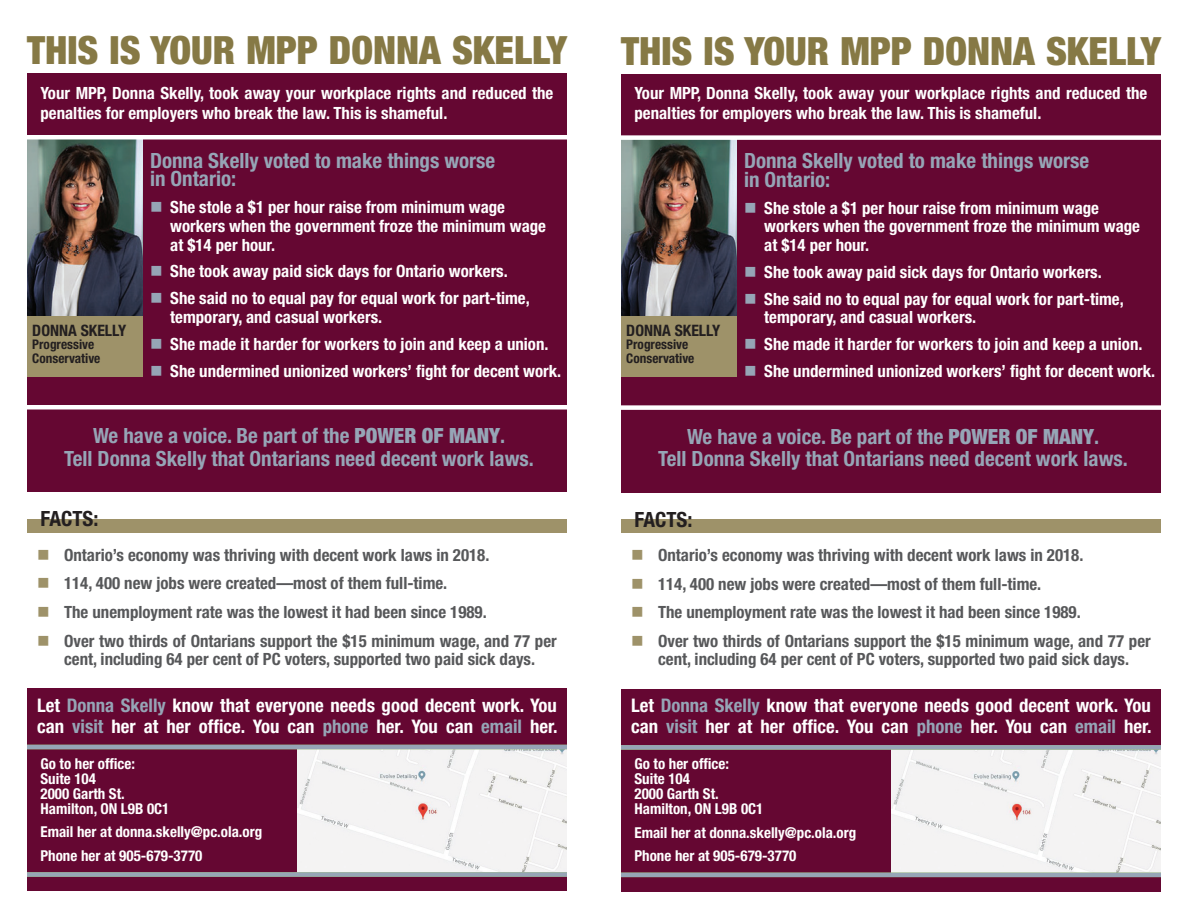
<style>
.page{position:relative;width:1188px;height:918px;background:#fff}
.page>*{position:absolute;margin:0;border:0;box-sizing:border-box;transform-origin:0 0}
.t1{font:900 condensed 39px "Helvetica Neue LT Std";color:#867945}
.t2{font:700 condensed 21px/22.5px "Helvetica Neue LT Std";color:#96a5b6;text-align:center}
.t3{font:700 condensed 21px "Helvetica Neue LT Std";color:#231f20}
.t4{font:700 condensed 18.75px/21px "Helvetica Neue LT Std";color:#fff}
.t5{font:700 condensed 16.8px/18.8px "Helvetica Neue LT Std";color:#fff}
.t6{font:700 condensed 16.8px/18px "Helvetica Neue LT Std";color:#57585a;text-align:center}
.t7{font:700 condensed 15.75px "Helvetica Neue LT Std";color:#231f20}
.t8{font:700 condensed 15px/15px "Helvetica Neue LT Std";color:#fff}
.t9{font:700 condensed 13.35px/13.5px "Helvetica Neue LT Std";color:#231f20}
.s1{color:#96a5b6}
.s2{font-weight:900}
.s3{color:#9e9269}
</style>
<div class="page">
<div style="left:27px;top:74px;width:540px;height:418px;background:#650732"></div>
<div style="left:27px;top:688px;width:540px;height:203px;background:#650732"></div>
<div style="left:27px;top:519px;width:540px;height:13px;background:#9e9269"></div>
<img style="left:297px;top:749px;width:270px;height:123px">
<img style="left:27px;top:140px;width:115px;height:176px">
<div style="left:27px;top:316px;width:115px;height:60px;background:#9e9269"></div>
<hr style="left:27px;top:745px;width:540px;height:4px;background:#96a5b6">
<div style="left:27px;top:872px;width:540px;height:5px;background:#96a5b6"></div>
<div style="left:0;top:135px;width:594px;height:5px;background:#fff"></div>
<div style="left:0;top:405px;width:594px;height:5px;background:#fff"></div>
<div style="left:621px;top:74px;width:540px;height:418px;background:#650732"></div>
<div style="left:621px;top:689px;width:540px;height:202px;background:#650732"></div>
<div style="left:621px;top:519px;width:540px;height:14px;background:#9e9269"></div>
<img style="left:891px;top:750px;width:270px;height:123px">
<img style="left:621px;top:140px;width:115px;height:176px">
<div style="left:621px;top:316px;width:115px;height:61px;background:#9e9269"></div>
<div style="left:621px;top:745px;width:540px;height:5px;background:#96a5b6"></div>
<hr style="left:621px;top:873px;width:540px;height:4px;background:#96a5b6">
<div style="left:594px;top:135px;width:594px;height:5px;background:#fff"></div>
<div style="left:594px;top:405px;width:594px;height:5px;background:#fff"></div>
<p class="t1" style="left:27px;top:26px;width:541px">THIS IS YOUR MPP DONNA SKELLY</p>
<p class="t5" style="left:40px;top:83px;width:514px;line-height:19.5px">Your MPP, Donna Skelly, took away your workplace rights and reduced the penalties for employers who break the law. This is shameful.</p>
<p class="t7" style="left:32px;top:320px;width:95px">DONNA SKELLY</p>
<p class="t9" style="left:32px;top:337px;width:70px">Progressive<br>Conservative</p>
<p class="t2" style="left:150px;top:150px;width:347px;line-height:18.8px;text-align:left">Donna Skelly voted to make things worse in Ontario:</p>
<p class="t5" style="left:170px;top:198px;width:377px;text-indent:-20px"><span class="s1">■</span> She stole a $1 per hour raise from minimum wage workers when the government froze the minimum wage at $14 per hour.</p>
<p class="t5" style="left:150px;top:262px;width:359px"><span class="s1">■</span> She took away paid sick days for Ontario workers.</p>
<p class="t5" style="left:170px;top:289px;width:361px;text-indent:-20px"><span class="s1">■</span> She said no to equal pay for equal work for part-time, temporary, and casual workers.</p>
<p class="t5" style="left:150px;top:334px;width:400px"><span class="s1">■</span> She made it harder for workers to join and keep a union.</p>
<p class="t5" style="left:150px;top:361px;width:413px"><span class="s1">■</span> She undermined unionized workers’ fight for decent work.</p>
<p class="t2" style="left:64px;top:424px;width:471px">We have a voice. Be part of the <span class="s2">POWER OF MANY</span>.<br>Tell Donna Skelly that Ontarians need decent work laws.</p>
<p class="t3" style="left:40px;top:506px;width:59px">FACTS:</p>
<p class="t6" style="left:37px;top:545px;width:454px"><span class="s3">■</span> Ontario’s economy was thriving with decent work laws in 2018.</p>
<p class="t6" style="left:37px;top:574px;width:412px"><span class="s3">■</span> 114, 400 new jobs were created—most of them full-time.</p>
<p class="t6" style="left:37px;top:603px;width:451px"><span class="s3">■</span> The unemployment rate was the lowest it had been since 1989.</p>
<p class="t6" style="left:37px;top:632px;width:521px"><span class="s3">■</span> Over two thirds of Ontarians support the $15 minimum wage, and 77 per cent, including 64 per cent of PC voters, supported two paid sick days.</p>
<p class="t4" style="left:37px;top:694px;width:522px">Let <span class="s1">Donna Skelly</span> know that everyone needs good decent work. You can <span class="s1">visit</span> her at her office. You can <span class="s1">phone</span> her. You can <span class="s1">email</span> her.</p>
<p class="t8" style="left:40px;top:756px;width:130px">Go to her office:<br>Suite 104<br>2000 Garth St.<br>Hamilton, ON L9B 0C1</p>
<p class="t8" style="left:40px;top:820px;width:223px;line-height:23.7px">Email her at donna.skelly@pc.ola.org<br>Phone her at 905-679-3770</p>
<p class="t1" style="left:621px;top:27px;width:541px">THIS IS YOUR MPP DONNA SKELLY</p>
<p class="t5" style="left:634px;top:83px;width:514px;line-height:19.5px">Your MPP, Donna Skelly, took away your workplace rights and reduced the penalties for employers who break the law. This is shameful.</p>
<p class="t7" style="left:626px;top:321px;width:95px">DONNA SKELLY</p>
<p class="t9" style="left:626px;top:338px;width:70px">Progressive<br>Conservative</p>
<p class="t2" style="left:744px;top:151px;width:347px;line-height:18.8px;text-align:left">Donna Skelly voted to make things worse in Ontario:</p>
<p class="t5" style="left:764px;top:198px;width:377px;text-indent:-20px"><span class="s1">■</span> She stole a $1 per hour raise from minimum wage workers when the government froze the minimum wage at $14 per hour.</p>
<p class="t5" style="left:744px;top:262px;width:359px"><span class="s1">■</span> She took away paid sick days for Ontario workers.</p>
<p class="t5" style="left:764px;top:289px;width:361px;text-indent:-20px"><span class="s1">■</span> She said no to equal pay for equal work for part-time, temporary, and casual workers.</p>
<p class="t5" style="left:744px;top:335px;width:400px"><span class="s1">■</span> She made it harder for workers to join and keep a union.</p>
<p class="t5" style="left:744px;top:362px;width:413px"><span class="s1">■</span> She undermined unionized workers’ fight for decent work.</p>
<p class="t2" style="left:658px;top:425px;width:471px">We have a voice. Be part of the <span class="s2">POWER OF MANY</span>.<br>Tell Donna Skelly that Ontarians need decent work laws.</p>
<p class="t3" style="left:634px;top:507px;width:59px">FACTS:</p>
<p class="t6" style="left:631px;top:546px;width:454px"><span class="s3">■</span> Ontario’s economy was thriving with decent work laws in 2018.</p>
<p class="t6" style="left:631px;top:574px;width:412px"><span class="s3">■</span> 114, 400 new jobs were created—most of them full-time.</p>
<p class="t6" style="left:631px;top:603px;width:451px"><span class="s3">■</span> The unemployment rate was the lowest it had been since 1989.</p>
<p class="t6" style="left:631px;top:632px;width:521px"><span class="s3">■</span> Over two thirds of Ontarians support the $15 minimum wage, and 77 per cent, including 64 per cent of PC voters, supported two paid sick days.</p>
<p class="t4" style="left:631px;top:695px;width:522px">Let <span class="s1">Donna Skelly</span> know that everyone needs good decent work. You can <span class="s1">visit</span> her at her office. You can <span class="s1">phone</span> her. You can <span class="s1">email</span> her.</p>
<p class="t8" style="left:634px;top:756px;width:131px">Go to her office:<br>Suite 104<br>2000 Garth St.<br>Hamilton, ON L9B 0C1</p>
<p class="t8" style="left:634px;top:820px;width:223px;line-height:23.7px">Email her at donna.skelly@pc.ola.org<br>Phone her at 905-679-3770</p>
</div>
